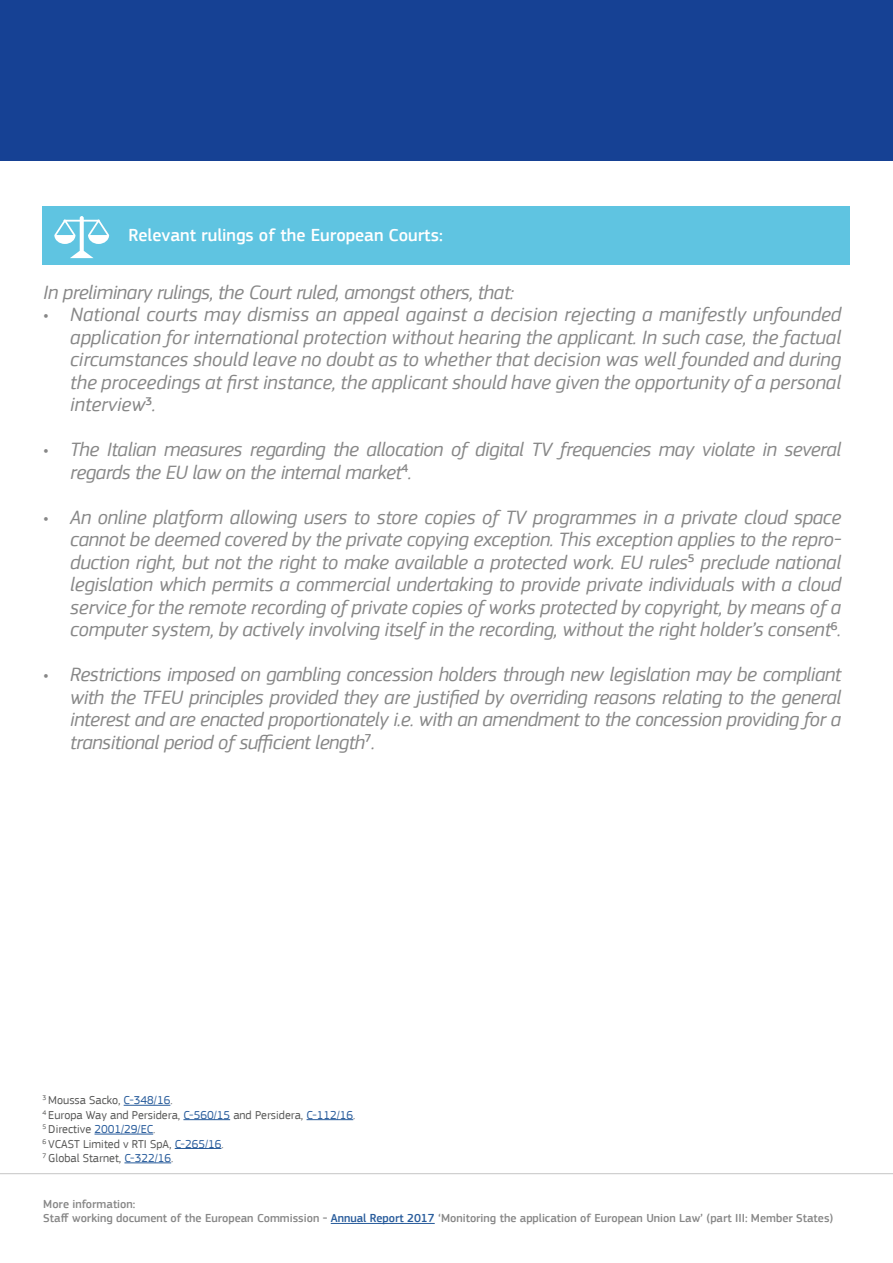
<style>
.page{position:relative;width:893px;height:1263px;background:#fff}
.page>*{position:absolute;margin:0;border:0;box-sizing:border-box;transform-origin:0 0}
.t1{font:italic 20.25px/22.5px "EC Square Sans Pro";letter-spacing:-.02em;color:#878787;text-align:justify}
.t2{font:500 18px "EC Square Sans Pro";color:#fff}
.t3{font:12px/14.4px "EC Square Sans Pro";color:#575756}
.t4{font:500 12px/14.4px "EC Square Sans Pro";color:#878787}
.s1{color:#275b9b}
</style>
<div class="page">
<hr style="left:124px;top:1105px;width:46px;height:1px;background:#275b9b">
<hr style="left:183px;top:1119px;width:47px;height:1px;background:#275b9b">
<hr style="left:307px;top:1119px;width:46px;height:1px;background:#275b9b">
<hr style="left:94px;top:1134px;width:59px;height:1px;background:#275b9b">
<hr style="left:175px;top:1148px;width:46px;height:1px;background:#275b9b">
<hr style="left:124px;top:1162px;width:47px;height:1px;background:#275b9b">
<hr style="left:0;top:1173px;width:893px;height:1px;background:#c6c6c6">
<div style="left:0;top:0;width:893px;height:160px;background:#164194"></div>
<div style="left:43px;top:207px;width:807px;height:58px;background:#5fc4e1"></div>
<svg style="left:54px;top:216px;width:55px;height:42px"></svg>
<hr style="left:331px;top:1223px;width:104px;height:1px;background:#275b9b">
<p class="t2" style="left:128px;top:225px;width:316px">Relevant rulings of the European Courts:</p>
<p class="t1" style="left:43px;top:281px;width:472px">In preliminary rulings, the Court ruled, amongst others, that:</p>
<p class="t1" style="left:70px;top:304px;width:772px;text-indent:-27px">• National courts may dismiss an appeal against a decision rejecting a manifestly unfounded application for international protection without hearing the applicant. In such case, the factual circumstances should leave no doubt as to whether that decision was well founded and during the proceedings at first instance, the applicant should have given the opportunity of a personal interview<sup>3</sup>.</p>
<p class="t1" style="left:70px;top:438px;width:772px;text-indent:-27px">• The Italian measures regarding the allocation of digital TV frequencies may violate in several regards the EU law on the internal market<sup>4</sup>.</p>
<p class="t1" style="left:70px;top:506px;width:772px;text-indent:-27px">• An online platform allowing users to store copies of TV programmes in a private cloud space cannot be deemed covered by the private copying exception. This exception applies to the repro&shy;duction right, but not the right to make available a protected work. EU rules<sup>5</sup> preclude national legislation which permits a commercial undertaking to provide private individuals with a cloud service for the remote recording of private copies of works protected by copyright, by means of a computer system, by actively involving itself in the recording, without the right holder’s consent<sup>6</sup>.</p>
<p class="t1" style="left:70px;top:663px;width:772px;text-indent:-27px">• Restrictions imposed on gambling concession holders through new legislation may be compliant with the TFEU principles provided they are justified by overriding reasons relating to the general interest and are enacted proportionately i.e. with an amendment to the concession providing for a transitional period of sufficient length<sup>7</sup>.</p>
<p class="t3" style="left:43px;top:1093px;width:314px"><sup>3</sup> Moussa Sacko, <span class="s1">C-348/16</span>.<br><sup>4</sup> Europa Way and Persidera, <span class="s1">C-560/15</span> and Persidera, <span class="s1">C-112/16</span>.<br><sup>5</sup> Directive <span class="s1">2001/29/EC</span>.<br><sup>6</sup> VCAST Limited v RTI SpA, <span class="s1">C-265/16</span>.<br><sup>7</sup> Global Starnet, <span class="s1">C-322/16</span>.</p>
<p class="t4" style="left:43px;top:1197px;width:791px">More information:<br>Staff working document of the European Commission - <span class="s1">Annual Report 2017</span> ‘Monitoring the application of European Union Law’ (part III: Member States)</p>
</div>
